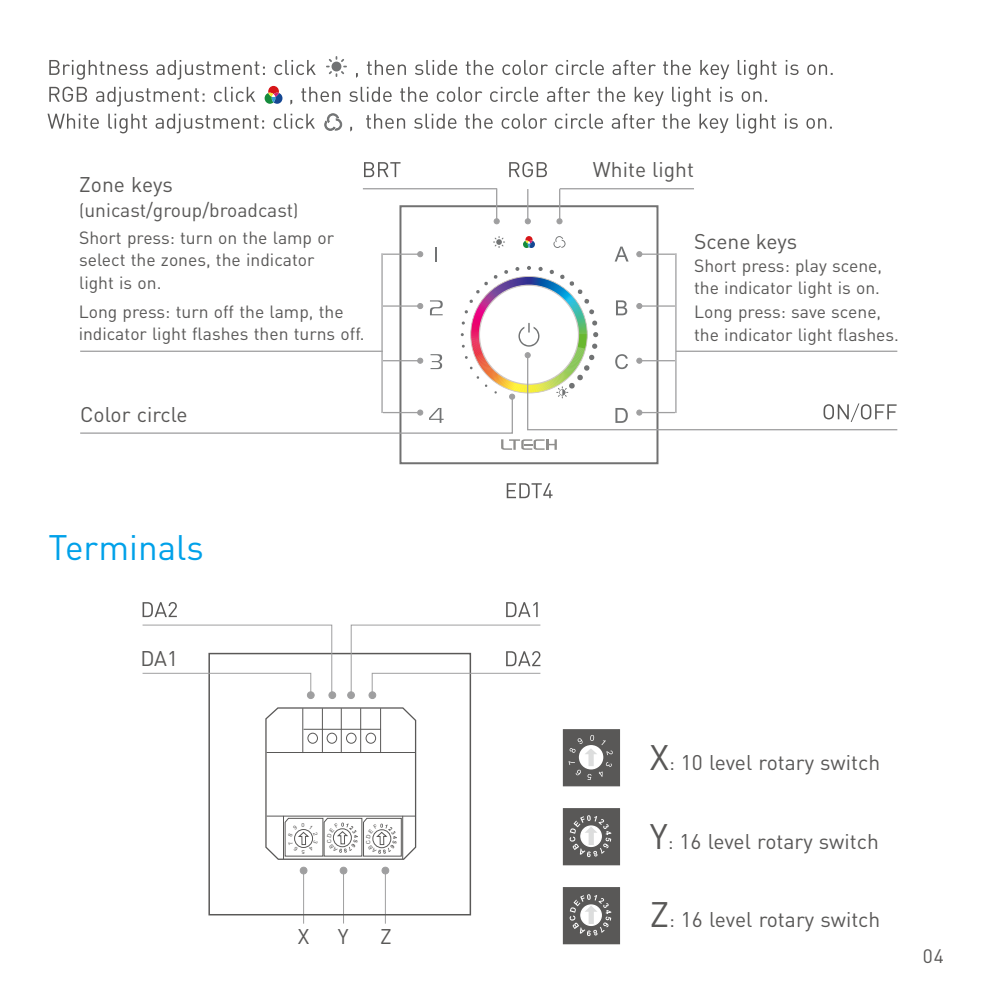
<style>
.page{position:relative;width:993px;height:993px;background:#fff}
.page>*{position:absolute;margin:0;border:0;box-sizing:border-box;transform-origin:0 0}
.t1{font:35px "DIN Pro";color:#00a1e9}
.t2{font:21px "DIN Pro";color:#595857}
.t3{font:19.25px "DIN Pro";color:#595857}
.t4{font:17.5px/22.4px "DIN Pro";color:#595857}
.t5{font:5.6px "Arial";color:#595857}
.s1{font-size:17.5px}
.s2{font-size:35px}
.s3{font-size:19.6px}
</style>
<div class="page">
<hr style="left:343px;top:869px;width:1px;height:54px;background:#9f9fa0">
<hr style="left:384px;top:870px;width:2px;height:53px;background:#9f9fa0">
<hr style="left:303px;top:870px;width:1px;height:53px;background:#9f9fa0">
<div style="left:208px;top:652px;width:263px;height:263px;border:1px solid #595857"></div>
<div style="left:300px;top:866px;width:7px;height:8px;background:#9f9fa0;border:1px solid #9f9fa0;border-radius:50%"></div>
<div style="left:339px;top:866px;width:8px;height:8px;background:#9f9fa0;border:1px solid #9f9fa0;border-radius:50%"></div>
<div style="left:381px;top:866px;width:8px;height:8px;background:#9f9fa0;border:1px solid #9f9fa0;border-radius:50%"></div>
<div style="left:307px;top:691px;width:7px;height:7px;background:#9f9fa0;border:1px solid #9f9fa0;border-radius:50%"></div>
<div style="left:347px;top:691px;width:7px;height:7px;background:#9f9fa0;border:1px solid #9f9fa0;border-radius:50%"></div>
<div style="left:328px;top:691px;width:8px;height:7px;background:#9f9fa0;border:1px solid #9f9fa0;border-radius:50%"></div>
<div style="left:368px;top:691px;width:8px;height:7px;background:#9f9fa0;border:1px solid #9f9fa0;border-radius:50%"></div>
<svg style="left:142px;top:624px;width:190px;height:72px"></svg>
<svg style="left:562px;top:808px;width:58px;height:57px;background:#767675"></svg>
<svg style="left:562px;top:887px;width:58px;height:57px;background:#767575"></svg>
<svg style="left:562px;top:729px;width:58px;height:57px;background:#767675"></svg>
<svg style="left:142px;top:602px;width:35px;height:15px"></svg>
<svg style="left:506px;top:602px;width:31px;height:15px"></svg>
<svg style="left:350px;top:624px;width:191px;height:72px"></svg>
<svg style="left:399px;top:204px;width:260px;height:261px"></svg>
<svg style="left:493px;top:218px;width:6px;height:6px"></svg>
<svg style="left:556px;top:218px;width:6px;height:6px"></svg>
<svg style="left:524px;top:218px;width:6px;height:6px"></svg>
<svg style="left:506px;top:483px;width:46px;height:15px"></svg>
<hr style="left:363px;top:188px;width:134px;height:1px;background:#9f9fa0">
<hr style="left:559px;top:188px;width:134px;height:1px;background:#9f9fa0">
<hr style="left:496px;top:189px;width:1px;height:30px;background:#9f9fa0">
<hr style="left:559px;top:189px;width:1px;height:30px;background:#9f9fa0">
<hr style="left:527px;top:189px;width:1px;height:30px;background:#9f9fa0">
<svg style="left:364px;top:162px;width:36px;height:15px"></svg>
<svg style="left:509px;top:162px;width:37px;height:15px"></svg>
<svg style="left:49px;top:56px;width:783px;height:50px"></svg>
<svg style="left:80px;top:236px;width:818px;height:213px"></svg>
<svg style="left:47px;top:113px;width:784px;height:20px"></svg>
<svg style="left:265px;top:707px;width:152px;height:153px"></svg>
<p class="t2" style="left:79px;top:176px;width:95px">Zone keys</p>
<p class="t3" style="left:79px;top:202px;width:220px"><span class="s1">(</span>unicast/group/broadcast<span class="s1">)</span></p>
<p class="t4" style="left:79px;top:228px;width:256px">Short press: turn on the lamp or select the zones, the indicator light is on.</p>
<p class="t4" style="left:79px;top:302px;width:287px">Long press: turn off the lamp, the indicator light flashes then turns off.</p>
<p class="t2" style="left:80px;top:406px;width:109px">Color circle</p>
<h1 class="t1" style="left:48px;top:533px;width:157px">Terminals</h1>
<p class="t2" style="left:140px;top:650px;width:39px">DA1</p>
<p class="t5" style="left:301px;top:822px;width:5px">0</p>
<p class="t5" style="left:305px;top:853px;width:5px;rotate:180deg">5</p>
<p class="t2" style="left:298px;top:927px;width:13px">X</p>
<p class="t2" style="left:337px;top:927px;width:12px">Y</p>
<p class="t2" style="left:380px;top:927px;width:13px">Z</p>
<p class="t2" style="left:592px;top:161px;width:102px">White light</p>
<p class="t2" style="left:694px;top:232px;width:105px">Scene keys</p>
<p class="t4" style="left:694px;top:256px;width:189px">Short press: play scene, the indicator light is on.</p>
<p class="t4" style="left:694px;top:302px;width:206px">Long press: save scene, the indicator light flashes.</p>
<p class="t2" style="left:649px;top:753px;width:232px"><span class="s2">X</span><span class="s3">:</span> 10 level rotary switch</p>
<p class="t2" style="left:649px;top:832px;width:230px"><span class="s2">Y</span><span class="s3">:</span> 16 level rotary switch</p>
<p class="t2" style="left:649px;top:910px;width:232px"><span class="s2">Z</span><span class="s3">:</span> 16 level rotary switch</p>
<p class="t3" style="left:922px;top:948px;width:23px">04</p>
</div>
